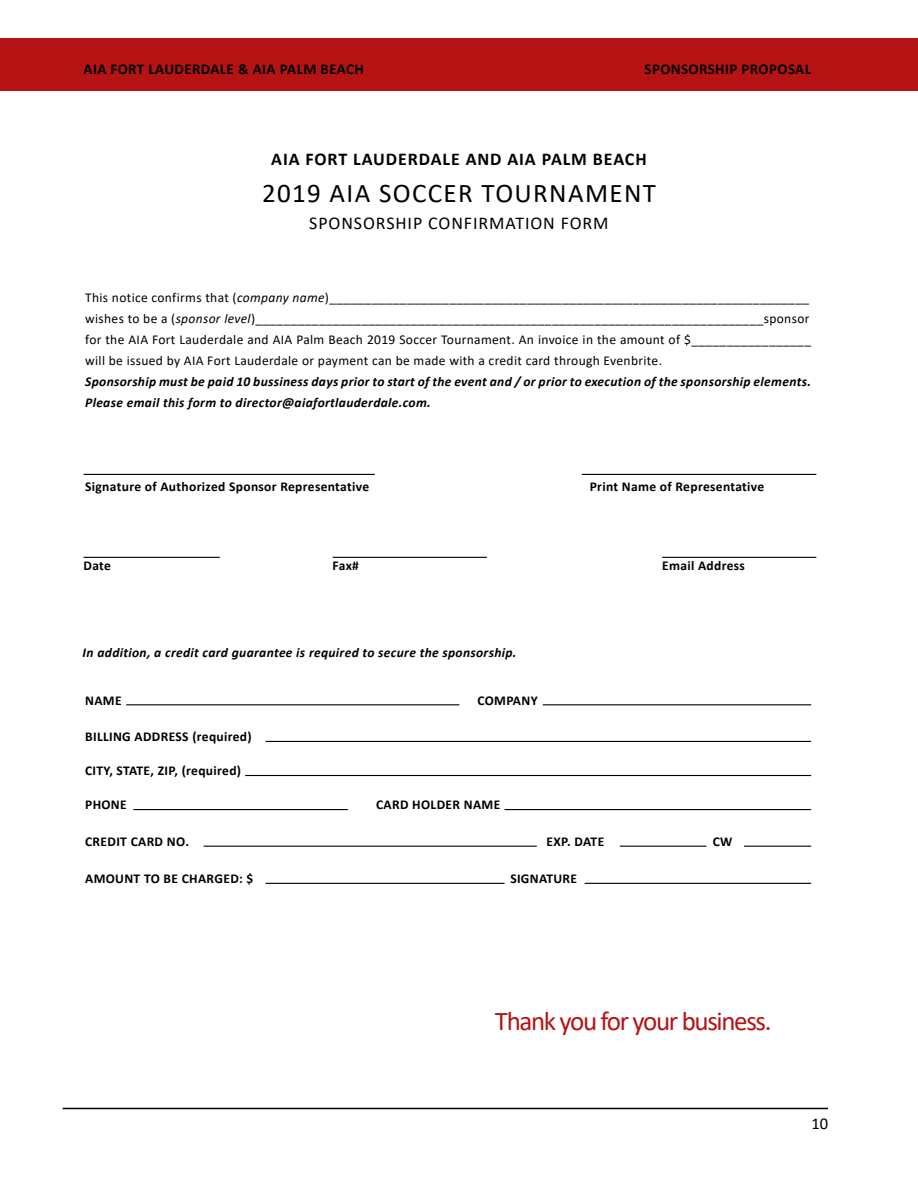
<style>
.page{position:relative;width:918px;height:1188px;background:#fff}
.page>*{position:absolute;margin:0;border:0;box-sizing:border-box;transform-origin:0 0}
.t1{font:27px "Calibri";letter-spacing:-.05em;color:#b61314}
.t2{font:27px "Calibri";letter-spacing:.05em;color:#000}
.t3{font:700 18px "Calibri";letter-spacing:.05em;color:#000}
.t4{font:18px "Calibri";letter-spacing:.05em;color:#000}
.t5{font:16.5px "Calibri";color:#000101}
.t6{font:700 15px "Calibri";letter-spacing:.025em;color:#000101}
.t7{font:13.5px/21px "Calibri";letter-spacing:.025em;color:#000}
.t8{font:italic 700 13.5px/21px "Calibri";letter-spacing:.025em;color:#000}
.t9{font:700 13.5px "Calibri";letter-spacing:.025em;color:#000}
.s1{font-style:italic}
</style>
<div class="page">
<div style="left:0;top:38px;width:918px;height:53px;background:#b61314"></div>
<hr style="left:126px;top:704px;width:333px;height:1px;background:#000">
<hr style="left:133px;top:809px;width:215px;height:1px;background:#000">
<hr style="left:543px;top:704px;width:268px;height:1px;background:#000">
<hr style="left:84px;top:557px;width:136px;height:1px;background:#000">
<hr style="left:84px;top:474px;width:291px;height:1px;background:#000">
<hr style="left:582px;top:474px;width:234px;height:1px;background:#000">
<hr style="left:333px;top:557px;width:154px;height:1px;background:#000">
<hr style="left:662px;top:557px;width:154px;height:1px;background:#000">
<hr style="left:505px;top:809px;width:306px;height:1px;background:#000">
<hr style="left:266px;top:741px;width:545px;height:1px;background:#000">
<hr style="left:204px;top:846px;width:333px;height:1px;background:#000">
<hr style="left:266px;top:883px;width:239px;height:1px;background:#000">
<hr style="left:620px;top:846px;width:86px;height:1px;background:#000">
<hr style="left:744px;top:846px;width:67px;height:1px;background:#000">
<hr style="left:585px;top:883px;width:226px;height:1px;background:#000">
<hr style="left:245px;top:775px;width:566px;height:1px;background:#000">
<hr style="left:63px;top:1108px;width:765px;height:1px;background:#000">
<p class="t6" style="left:84px;top:58px;width:282px">AIA FORT LAUDERDALE &amp; AIA PALM BEACH</p>
<p class="t6" style="left:645px;top:58px;width:168px">SPONSORSHIP PROPOSAL</p>
<h2 class="t3" style="left:271px;top:146px;width:377px">AIA FORT LAUDERDALE AND AIA PALM BEACH</h2>
<h1 class="t2" style="left:262px;top:175px;width:395px">2019 AIA SOCCER TOURNAMENT</h1>
<h2 class="t4" style="left:309px;top:210px;width:301px">SPONSORSHIP CONFIRMATION FORM</h2>
<p class="t7" style="left:85px;top:287px;width:727px">This notice confirms that (<span class="s1">company name</span>)____________________________________________________________________ wishes to be a (<span class="s1">sponsor level</span>)________________________________________________________________________sponsor for the AIA Fort Lauderdale and AIA Palm Beach 2019 Soccer Tournament. An invoice in the amount of $_________________ will be issued by AIA Fort Lauderdale or payment can be made with a credit card through Evenbrite.</p>
<p class="t8" style="left:85px;top:371px;width:727px">Sponsorship must be paid 10 bussiness days prior to start of the event and / or prior to execution of the sponsorship elements.<br>Please email this form to director@aiafortlauderdale.com.</p>
<p class="t9" style="left:85px;top:477px;width:285px">Signature of Authorized Sponsor Representative</p>
<p class="t9" style="left:590px;top:477px;width:176px">Print Name of Representative</p>
<p class="t9" style="left:84px;top:556px;width:29px">Date</p>
<p class="t9" style="left:333px;top:556px;width:28px">Fax#</p>
<p class="t9" style="left:662px;top:556px;width:84px">Email Address</p>
<p class="t8" style="left:83px;top:641px;width:435px">In addition, a credit card guarantee is required to secure the sponsorship.</p>
<p class="t9" style="left:85px;top:691px;width:38px">NAME</p>
<p class="t9" style="left:85px;top:727px;width:168px">BILLING ADDRESS (required)</p>
<p class="t9" style="left:85px;top:761px;width:157px">CITY, STATE, ZIP, (required)</p>
<p class="t9" style="left:85px;top:795px;width:43px">PHONE</p>
<p class="t9" style="left:85px;top:832px;width:105px">CREDIT CARD NO.</p>
<p class="t9" style="left:85px;top:869px;width:170px">AMOUNT TO BE CHARGED: $</p>
<p class="t9" style="left:477px;top:691px;width:62px">COMPANY</p>
<p class="t9" style="left:376px;top:795px;width:126px">CARD HOLDER NAME</p>
<p class="t9" style="left:547px;top:832px;width:59px">EXP. DATE</p>
<p class="t9" style="left:713px;top:832px;width:21px">CW</p>
<p class="t9" style="left:510px;top:869px;width:68px">SIGNATURE</p>
<h1 class="t1" style="left:495px;top:1002px;width:278px">Thank you for your business.</h1>
<p class="t5" style="left:811px;top:1112px;width:18px">10</p>
</div>
